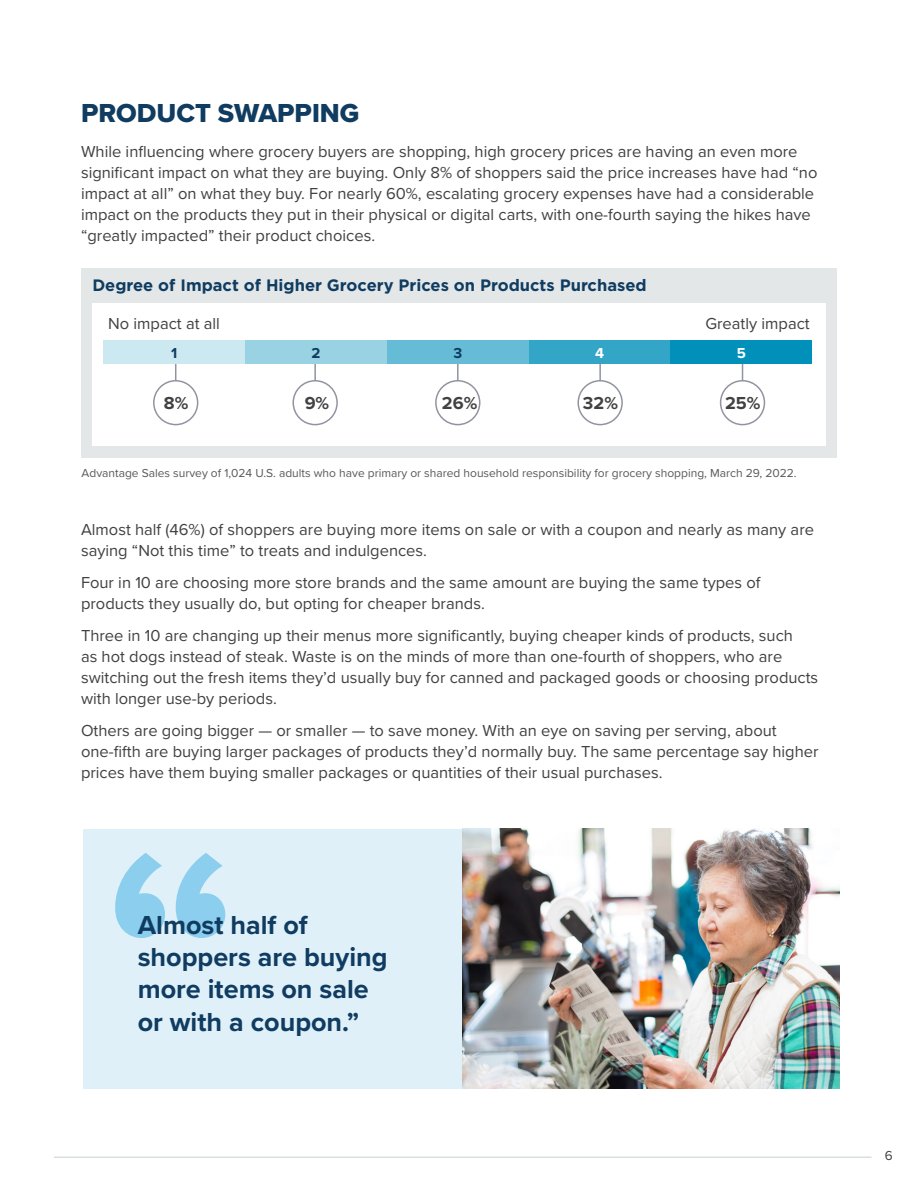
<style>
.page{position:relative;width:918px;height:1188px;background:#fff}
.page>*{position:absolute;margin:0;border:0;box-sizing:border-box;transform-origin:0 0}
.t1{font:700 27px/32.4px "Proxima Nova";color:#0f3c60}
.Heading_2{font:27px "Proxima Nova Extrabld";color:#0f3c60}
.t2{font:700 18px "Proxima Nova";color:#414042}
.t3{font:16.5px/21px "Proxima Nova";color:#414042}
.Chart_Heading{font:700 16.5px "Gotham";color:#0f3c60}
.t4{font:700 15px "Proxima Nova";color:#0f3c60}
.t5{font:700 15px "Proxima Nova";color:#fff}
.t6{font:13.5px "Proxima Nova";color:#414042}
.Small{font:12px "Proxima Nova";color:#58595b}
</style>
<div class="page">
<hr style="left:54px;top:1157px;width:818px;height:1px;background:#d8dfe1">
<div style="left:81px;top:268px;width:756px;height:190px;background:#e3e7e8"></div>
<div style="left:92px;top:303px;width:734px;height:143px;background:#fff"></div>
<svg style="left:175px;top:364px;width:1px;height:16px"></svg>
<div style="left:153px;top:380px;width:45px;height:45px;border:2px solid #9194a0;border-radius:50%"></div>
<div style="left:292px;top:380px;width:46px;height:45px;border:2px solid #9194a0;border-radius:50%"></div>
<div style="left:577px;top:380px;width:46px;height:45px;border:2px solid #9194a0;border-radius:50%"></div>
<div style="left:435px;top:380px;width:45px;height:45px;border:2px solid #9194a0;border-radius:50%"></div>
<div style="left:720px;top:380px;width:45px;height:45px;border:2px solid #9194a0;border-radius:50%"></div>
<hr style="left:314px;top:359px;width:2px;height:21px;background:#9194a0">
<hr style="left:457px;top:359px;width:2px;height:21px;background:#9194a0">
<hr style="left:599px;top:359px;width:2px;height:21px;background:#9194a0">
<svg style="left:742px;top:364px;width:1px;height:16px"></svg>
<div style="left:103px;top:340px;width:142px;height:24px;background:#cce9f1"></div>
<div style="left:245px;top:340px;width:142px;height:24px;background:#99d3e3"></div>
<div style="left:387px;top:340px;width:142px;height:24px;background:#66bcd6"></div>
<div style="left:529px;top:340px;width:141px;height:24px;background:#33a6c8"></div>
<div style="left:670px;top:340px;width:142px;height:24px;background:#0090ba"></div>
<div style="left:83px;top:829px;width:452px;height:259px;background:#e0f0f9"></div>
<img style="left:463px;top:829px;width:376px;height:259px">
<svg style="left:115px;top:853px;width:110px;height:85px"></svg>
<p class="Heading_2" style="left:81px;top:93px;width:280px">PRODUCT SWAPPING</p>
<p class="t3" style="left:81px;top:140px;width:738px">While influencing where grocery buyers are shopping, high grocery prices are having an even more significant impact on what they are buying. Only 8% of shoppers said the price increases have had “no impact at all” on what they buy. For nearly 60%, escalating grocery expenses have had a considerable impact on the products they put in their physical or digital carts, with one-fourth saying the hikes have “greatly impacted” their product choices.</p>
<p class="Chart_Heading" style="left:92px;top:274px;width:556px">Degree of Impact of Higher Grocery Prices on Products Purchased</p>
<p class="t3" style="left:108px;top:312px;width:113px">No impact at all</p>
<p class="t3" style="left:705px;top:312px;width:106px">Greatly impact</p>
<p class="t4" style="left:171px;top:342px;width:8px">1</p>
<p class="t4" style="left:312px;top:342px;width:10px">2</p>
<p class="t4" style="left:453px;top:342px;width:10px">3</p>
<p class="t5" style="left:595px;top:342px;width:10px">4</p>
<p class="t5" style="left:737px;top:342px;width:11px">5</p>
<p class="t2" style="left:164px;top:390px;width:26px">8%</p>
<p class="t2" style="left:305px;top:390px;width:26px">9%</p>
<p class="t2" style="left:442px;top:390px;width:37px">26%</p>
<p class="t2" style="left:583px;top:390px;width:36px">32%</p>
<p class="t2" style="left:725px;top:390px;width:37px">25%</p>
<p class="Small" style="left:82px;top:464px;width:717px">Advantage Sales survey of 1,024 U.S. adults who have primary or shared household responsibility for grocery shopping, March 29, 2022.</p>
<p class="t3" style="left:81px;top:519px;width:735px">Almost half (46%) of shoppers are buying more items on sale or with a coupon and nearly as many are saying “Not this time” to treats and indulgences.</p>
<p class="t3" style="left:81px;top:571px;width:681px">Four in 10 are choosing more store brands and the same amount are buying the same types of products they usually do, but opting for cheaper brands.</p>
<p class="t3" style="left:81px;top:624px;width:739px">Three in 10 are changing up their menus more significantly, buying cheaper kinds of products, such<br>as hot dogs instead of steak. Waste is on the minds of more than one-fourth of shoppers, who are switching out the fresh items they’d usually buy for canned and packaged goods or choosing products with longer use-by periods.</p>
<p class="t3" style="left:81px;top:719px;width:739px">Others are going bigger — or smaller — to save money. With an eye on saving per serving, about one-fifth are buying larger packages of products they’d normally buy. The same percentage say higher prices have them buying smaller packages or quantities of their usual purchases.</p>
<p class="t1" style="left:138px;top:908px;width:251px">Almost half of shoppers are buying more items on sale or with a coupon.”</p>
<p class="t6" style="left:885px;top:1145px;width:9px">6</p>
</div>
